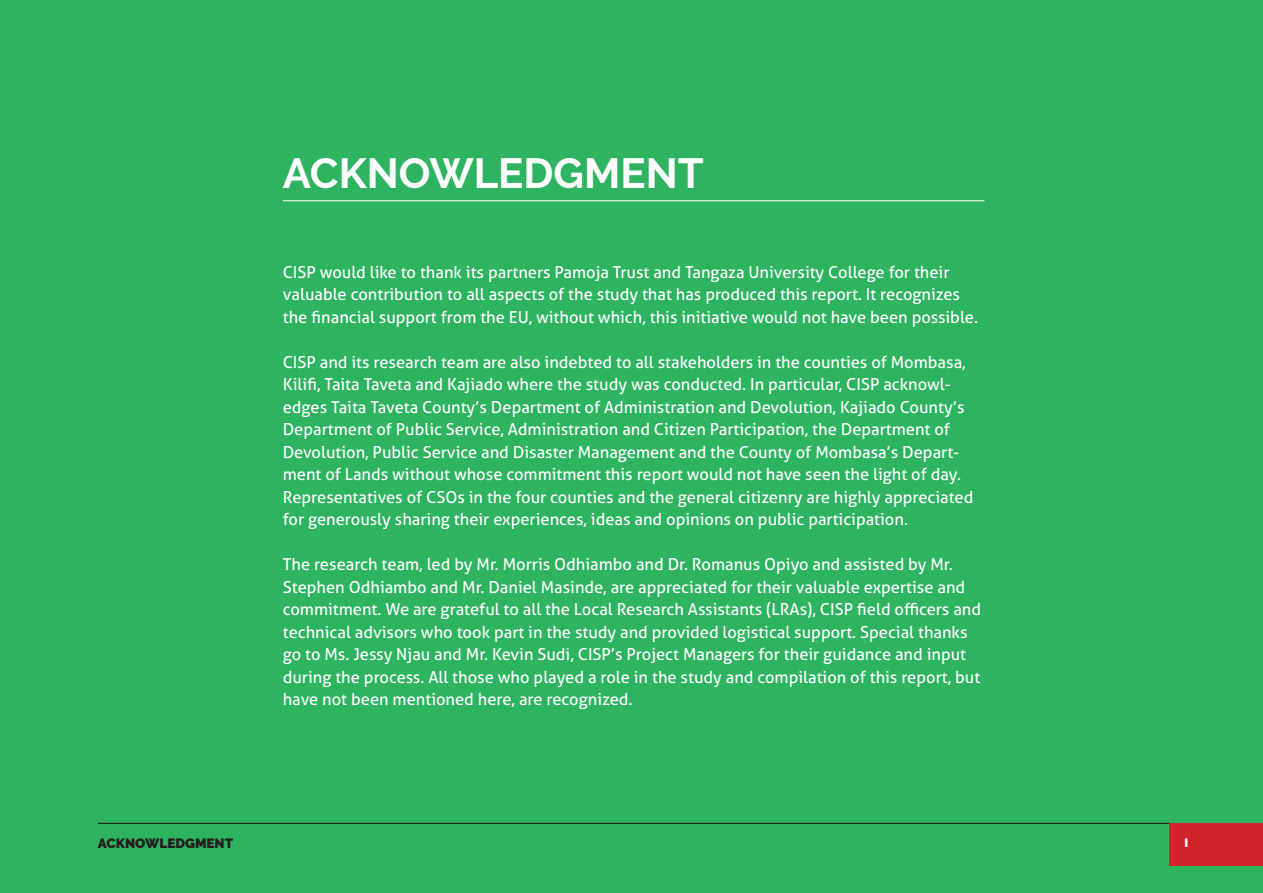
<style>
.page{position:relative;width:1263px;height:893px;background:#2eb460}
.page>*{position:absolute;margin:0;border:0;box-sizing:border-box;transform-origin:0 0}
.Title-Chapter{font:700 42px "Raleway";color:#fff}
.Base-Text{font:16.5px/22.5px "Aller";color:#fff}
.t1{font:900 13.5px "Raleway";color:#231f20}
.t2{font:900 12px "Raleway";color:#fff}
</style>
<div class="page">
<hr style="left:283px;top:200px;width:701px;height:1px;background:#fff">
<div style="left:1169px;top:823px;width:94px;height:42px;background:#d1232a"></div>
<hr style="left:98px;top:823px;width:1071px;height:1px;background:#231f20">
<p class="Title-Chapter" style="left:283px;top:149px;width:422px">ACKNOWLEDGMENT</p>
<p class="Base-Text" style="left:283px;top:261px;width:697px">CISP would like to thank its partners Pamoja Trust and Tangaza University College for their valuable contribution to all aspects of the study that has produced this report. It recognizes the financial support from the EU, without which, this initiative would not have been possible.</p>
<p class="Base-Text" style="left:283px;top:351px;width:692px">CISP and its research team are also indebted to all stakeholders in the counties of Mombasa, Kilifi, Taita Taveta and Kajiado where the study was conducted. In particular, CISP acknowl&shy;edges Taita Taveta County’s Department of Administration and Devolution, Kajiado County’s Department of Public Service, Administration and Citizen Participation, the Department of Devolution, Public Service and Disaster Management and the County of Mombasa’s Depart&shy;ment of Lands without whose commitment this report would not have seen the light of day.<br>Representatives of CSOs in the four counties and the general citizenry are highly appreciated for generously sharing their experiences, ideas and opinions on public participation.</p>
<p class="Base-Text" style="left:283px;top:553px;width:700px">The research team, led by Mr. Morris Odhiambo and Dr. Romanus Opiyo and assisted by Mr.<br>Stephen Odhiambo and Mr. Daniel Masinde, are appreciated for their valuable expertise and commitment. We are grateful to all the Local Research Assistants (LRAs), CISP field officers and technical advisors who took part in the study and provided logistical support. Special thanks go to Ms. Jessy Njau and Mr. Kevin Sudi, CISP’s Project Managers for their guidance and input during the process. All those who played a role in the study and compilation of this report, but have not been mentioned here, are recognized.</p>
<p class="t1" style="left:98px;top:836px;width:137px">ACKNOWLEDGMENT</p>
<p class="t2" style="left:1184px;top:836px;width:5px">I</p>
</div>
